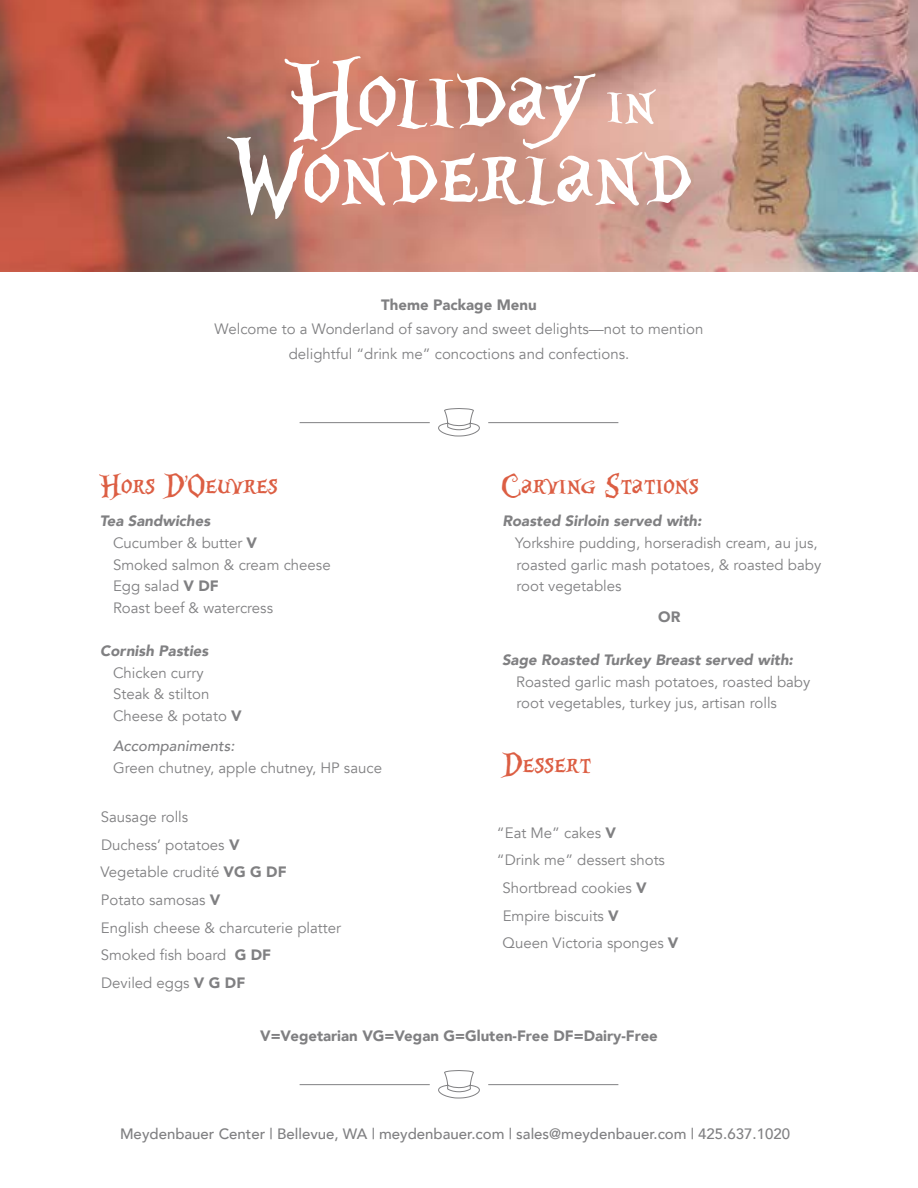
<style>
.page{position:relative;width:918px;height:1188px;background:#fff}
.page>*{position:absolute;margin:0;border:0;box-sizing:border-box;transform-origin:0 0}
.t1{font:36px "Alicein Wonderland";color:#dc5e43}
.t2{font:15px/21.6px "Avenir";color:#808082}
.t3{font:500 15px "Avenir";color:#808082}
.t4{font:italic 900 15px "Avenir";color:#808082}
.t5{font:900 15px "Avenir";color:#808082}
.t6{font:italic 500 15px "Avenir";color:#808082}
.s1{font-weight:900;font-style:italic}
.s2{font-weight:900}
</style>
<div class="page">
<hr style="left:300px;top:422px;width:130px;height:1px;background:#808082">
<hr style="left:488px;top:422px;width:130px;height:1px;background:#808082">
<hr style="left:300px;top:1084px;width:130px;height:1px;background:#808082">
<hr style="left:488px;top:1084px;width:130px;height:1px;background:#808082">
<svg style="left:438px;top:408px;width:42px;height:29px"></svg>
<svg style="left:438px;top:1070px;width:42px;height:29px"></svg>
<img style="left:0;top:0;width:918px;height:271px">
<svg style="left:227px;top:56px;width:464px;height:163px"></svg>
<p class="t5" style="left:381px;top:292px;width:157px">Theme Package Menu</p>
<p class="t2" style="left:215px;top:317px;width:490px;line-height:24.6px;text-align:center">Welcome to a Wonderland of savory and sweet delights—not to mention delightful “drink me” concoctions and confections.</p>
<h1 class="t1" style="left:101px;top:467px;width:179px">Hors D’Oeuvres</h1>
<p class="t2" style="left:113px;top:511px;width:219px;text-indent:-13px"><span class="s1">Tea Sandwiches<br></span>Cucumber &amp; butter <span class="s2">V<br></span>Smoked salmon &amp; cream cheese<br>Egg salad <span class="s2">V DF<br></span>Roast beef &amp; watercress</p>
<p class="t4" style="left:100px;top:638px;width:110px">Cornish Pasties</p>
<p class="t2" style="left:113px;top:662px;width:130px">Chicken curry<br>Steak &amp; stilton<br>Cheese &amp; potato <span class="s2">V</span></p>
<p class="t6" style="left:113px;top:737px;width:123px">Accompaniments:</p>
<p class="t2" style="left:113px;top:757px;width:271px">Green chutney, apple chutney, HP sauce</p>
<p class="t2" style="left:100px;top:803px;width:242px;line-height:27.6px">Sausage rolls<br>Duchess’ potatoes <span class="s2">V<br></span>Vegetable crudité <span class="s2">VG G DF<br></span>Potato samosas <span class="s2">V<br></span>English cheese &amp; charcuterie platter<br>Smoked fish board <span class="s2">G DF<br></span>Deviled eggs <span class="s2">V G DF</span></p>
<h1 class="t1" style="left:502px;top:467px;width:198px">Carving Stations</h1>
<p class="t4" style="left:502px;top:509px;width:201px">Roasted Sirloin served with:</p>
<p class="t2" style="left:515px;top:532px;width:308px">Yorkshire pudding, horseradish cream, au jus, roasted garlic mash potatoes, &amp; roasted baby root vegetables</p>
<p class="t5" style="left:658px;top:604px;width:24px">OR</p>
<p class="t4" style="left:502px;top:647px;width:293px">Sage Roasted Turkey Breast served with:</p>
<p class="t2" style="left:516px;top:671px;width:296px">Roasted garlic mash potatoes, roasted baby root vegetables, turkey jus, artisan rolls</p>
<h1 class="t1" style="left:502px;top:746px;width:90px">Dessert</h1>
<p class="t2" style="left:497px;top:822px;width:120px">“Eat Me” cakes <span class="s2">V</span></p>
<p class="t2" style="left:497px;top:850px;width:170px">“Drink me” dessert shots</p>
<p class="t2" style="left:503px;top:877px;width:146px">Shortbread cookies <span class="s2">V</span></p>
<p class="t2" style="left:503px;top:905px;width:118px">Empire biscuits <span class="s2">V</span></p>
<p class="t2" style="left:503px;top:932px;width:177px">Queen Victoria sponges <span class="s2">V</span></p>
<p class="t5" style="left:260px;top:1023px;width:399px">V=Vegetarian VG=Vegan G=Gluten-Free DF=Dairy-Free</p>
<p class="t3" style="left:120px;top:1120px;width:671px">Meydenbauer Center | Bellevue, WA | meydenbauer.com | sales@meydenbauer.com | 425.637.1020</p>
</div>
